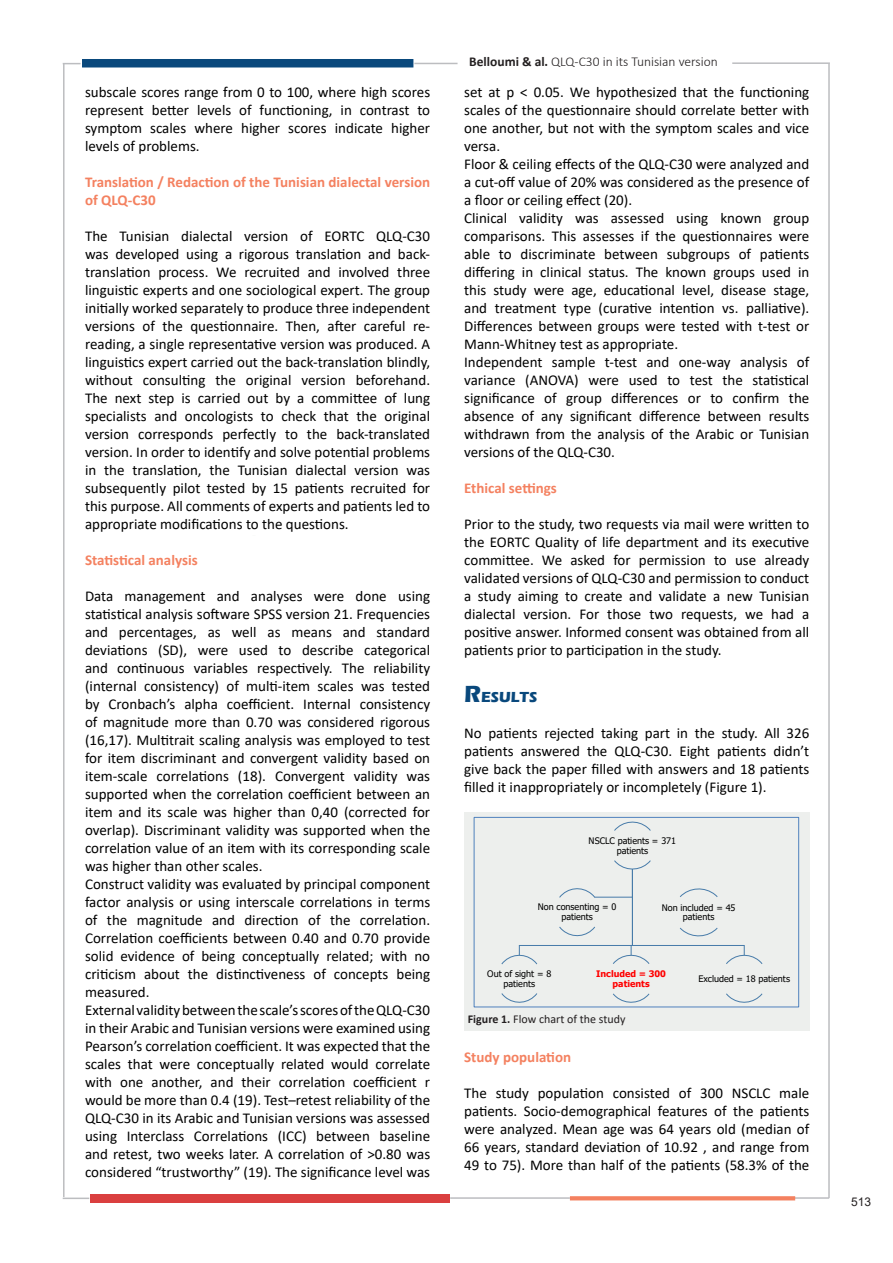
<style>
.page{position:relative;width:893px;height:1263px;background:#fff}
.page>*{position:absolute;margin:0;border:0;box-sizing:border-box;transform-origin:0 0}
.t1{font:15px/18px "Calibri";color:#000;text-align:justify}
.t2{font:700 15px/18px "Calibri";color:#f48160}
.titre{font:700 15px "Eras ITC";color:#09487c}
.t3{font:300 13.5px "Calibri";color:#231f20}
.t4{font:12px "Calibri";color:#231f20}
.t5{font:12px "Arial";color:#231f20}
.t6{font:9px/9.8px "Tahoma";color:#000;text-align:center}
.t7{font:700 9px/9.8px "Tahoma";color:#f00;text-align:center}
.s1{font-weight:700}
.s2{font-size:24px}
</style>
<div class="page">
<div style="left:82px;top:59px;width:331px;height:8px;background:#09487c"></div>
<svg style="left:63px;top:63px;width:18px;height:1px"></svg>
<hr style="left:63px;top:64px;width:2px;height:1133px;background:#bcbdc0">
<hr style="left:828px;top:64px;width:2px;height:1134px;background:#bcbdc0">
<hr style="left:732px;top:62px;width:98px;height:2px;background:#bcbdc0">
<hr style="left:414px;top:63px;width:44px;height:1px;background:#bcbdc0">
<div style="left:90px;top:1194px;width:359px;height:9px;background:#da3f3f"></div>
<hr style="left:794px;top:1197px;width:35px;height:2px;background:#bcbdc0">
<svg style="left:570px;top:1196px;width:225px;height:4px"></svg>
<hr style="left:450px;top:1197px;width:120px;height:2px;background:#bcbdc0">
<hr style="left:63px;top:1197px;width:26px;height:2px;background:#bcbdc0">
<div style="left:464px;top:812px;width:346px;height:219px;background:#edefed"></div>
<svg style="left:614px;top:821px;width:37px;height:10px"></svg>
<svg style="left:501px;top:993px;width:37px;height:10px"></svg>
<svg style="left:613px;top:993px;width:37px;height:10px"></svg>
<svg style="left:726px;top:993px;width:37px;height:10px"></svg>
<svg style="left:501px;top:860px;width:262px;height:105px"></svg>
<div style="left:474px;top:817px;width:325px;height:190px;border:1px solid #4f81bd"></div>
<p class="t1" style="left:85px;top:82px;width:347px">subscale scores range from 0 to 100, where high scores represent better levels of functioning, in contrast to symptom scales where higher scores indicate higher levels of problems.</p>
<p class="t2" style="left:85px;top:173px;width:347px">Translation / Redaction of the Tunisian dialectal version of QLQ-C30</p>
<p class="t1" style="left:85px;top:226px;width:347px">The Tunisian dialectal version of EORTC QLQ-C30 was developed using a rigorous translation and back&shy;translation process. We recruited and involved three linguistic experts and one sociological expert. The group initially worked separately to produce three independent versions of the questionnaire. Then, after careful re&shy;reading, a single representative version was produced. A linguistics expert carried out the back-translation blindly, without consulting the original version beforehand.<br>The next step is carried out by a committee of lung specialists and oncologists to check that the original version corresponds perfectly to the back-translated version. In order to identify and solve potential problems in the translation, the Tunisian dialectal version was subsequently pilot tested by 15 patients recruited for this purpose. All comments of experts and patients led to appropriate modifications to the questions.</p>
<p class="t2" style="left:85px;top:551px;width:114px">Statistical analysis</p>
<p class="t1" style="left:85px;top:586px;width:347px">Data management and analyses were done using statistical analysis software SPSS version 21. Frequencies and percentages, as well as means and standard deviations (SD), were used to describe categorical and continuous variables respectively. The reliability (internal consistency) of multi-item scales was tested by Cronbach’s alpha coefficient. Internal consistency of magnitude more than 0.70 was considered rigorous (16,17). Multitrait scaling analysis was employed to test for item discriminant and convergent validity based on item-scale correlations (18). Convergent validity was supported when the correlation coefficient between an item and its scale was higher than 0,40 (corrected for overlap). Discriminant validity was supported when the correlation value of an item with its corresponding scale was higher than other scales.</p>
<p class="t1" style="left:85px;top:874px;width:347px">Construct validity was evaluated by principal component factor analysis or using interscale correlations in terms of the magnitude and direction of the correlation.<br>Correlation coefficients between 0.40 and 0.70 provide solid evidence of being conceptually related; with no criticism about the distinctiveness of concepts being measured.</p>
<p class="t1" style="left:85px;top:1000px;width:347px">External validity between the scale’s scores of the QLQ-C30 in their Arabic and Tunisian versions were examined using Pearson’s correlation coefficient. It was expected that the scales that were conceptually related would correlate with one another, and their correlation coefficient r would be more than 0.4 (19). Test–retest reliability of the QLQ-C30 in its Arabic and Tunisian versions was assessed using Interclass Correlations (ICC) between baseline and retest, two weeks later. A correlation of &gt;0.80 was considered “trustworthy” (19). The significance level was</p>
<p class="t3" style="left:469px;top:53px;width:250px"><span class="s1">Belloumi &amp; al.</span> QLQ-C30 in its Tunisian version</p>
<p class="t1" style="left:464px;top:82px;width:347px">set at p &lt; 0.05. We hypothesized that the functioning scales of the questionnaire should correlate better with one another, but not with the symptom scales and vice versa.</p>
<p class="t1" style="left:464px;top:154px;width:347px">Floor &amp; ceiling effects of the QLQ-C30 were analyzed and a cut-off value of 20% was considered as the presence of a floor or ceiling effect (20).</p>
<p class="t1" style="left:464px;top:208px;width:347px">Clinical validity was assessed using known group comparisons. This assesses if the questionnaires were able to discriminate between subgroups of patients differing in clinical status. The known groups used in this study were age, educational level, disease stage, and treatment type (curative intention vs. palliative).<br>Differences between groups were tested with t-test or Mann-Whitney test as appropriate.</p>
<p class="t1" style="left:464px;top:352px;width:347px">Independent sample t-test and one-way analysis of variance (ANOVA) were used to test the statistical significance of group differences or to confirm the absence of any significant difference between results withdrawn from the analysis of the Arabic or Tunisian versions of the QLQ-C30.</p>
<p class="t2" style="left:464px;top:479px;width:94px">Ethical settings</p>
<p class="t1" style="left:464px;top:514px;width:347px">Prior to the study, two requests via mail were written to the EORTC Quality of life department and its executive committee. We asked for permission to use already validated versions of QLQ-C30 and permission to conduct a study aiming to create and validate a new Tunisian dialectal version. For those two requests, we had a positive answer. Informed consent was obtained from all patients prior to participation in the study.</p>
<p class="titre" style="left:464px;top:688px;width:75px"><span class="s2">R</span>ESULTS</p>
<p class="t1" style="left:464px;top:723px;width:347px">No patients rejected taking part in the study. All 326 patients answered the QLQ-C30. Eight patients didn’t give back the paper filled with answers and 18 patients filled it inappropriately or incompletely (Figure 1).</p>
<p class="t6" style="left:589px;top:836px;width:89px">NSCLC patients = 371 patients</p>
<p class="t6" style="left:538px;top:903px;width:80px">Non consenting = 0 patients</p>
<p class="t6" style="left:662px;top:903px;width:75px">Non included = 45 patients</p>
<p class="t6" style="left:487px;top:969px;width:65px">Out of sight = 8 patients</p>
<p class="t7" style="left:596px;top:969px;width:71px">Included = 300 patients</p>
<p class="t6" style="left:698px;top:974px;width:93px">Excluded = 18 patients</p>
<p class="t4" style="left:468px;top:1010px;width:159px"><span class="s1">Figure 1.</span> Flow chart of the study</p>
<p class="t2" style="left:464px;top:1047px;width:108px">Study population</p>
<p class="t1" style="left:464px;top:1083px;width:347px">The study population consisted of 300 NSCLC male patients. Socio-demographical features of the patients were analyzed. Mean age was 64 years old (median of 66 years, standard deviation of 10.92 , and range from 49 to 75). More than half of the patients (58.3% of the</p>
<p class="t5" style="left:851px;top:1194px;width:22px">513</p>
</div>
